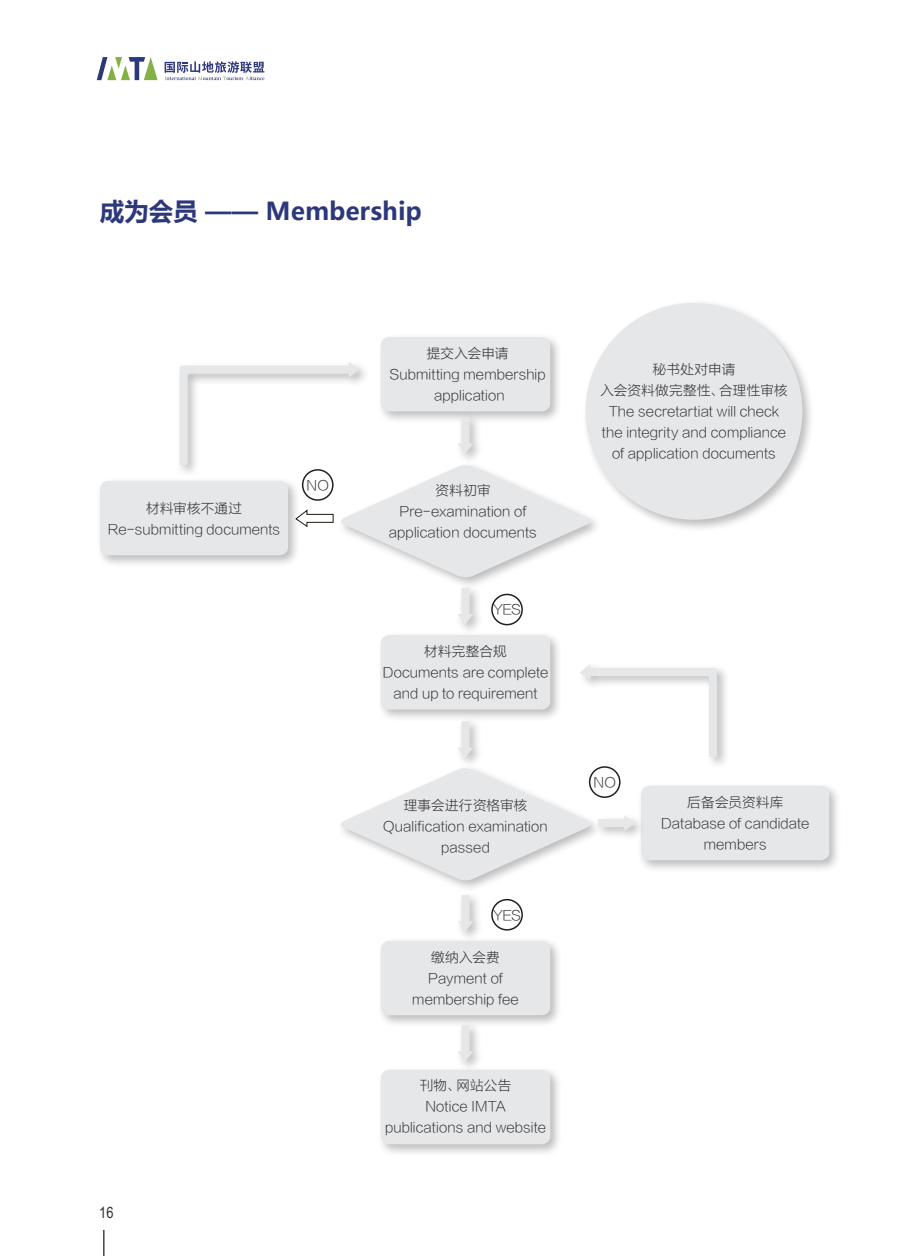
<style>
.page{position:relative;width:918px;height:1256px;background:#fff}
.page>*{position:absolute;margin:0;border:0;box-sizing:border-box;transform-origin:0 0}
.t1{font:700 24.5px "Microsoft Ya Hei";color:#2d377b}
.t2{font:15.75px "Arial Narrow";color:#312f30}
.t3{font:13.47px/21px "FZLTXHK GBK1 0";letter-spacing:.015em;color:#312f30;text-align:center}
</style>
<div class="page">
<svg style="left:97px;top:57px;width:61px;height:23px"></svg>
<svg style="left:165px;top:61px;width:99px;height:19px"></svg>
<svg style="left:103px;top:1229px;width:1px;height:26px"></svg>
<div style="left:377px;top:333px;width:186px;height:91px;background:#231f20;opacity:.3"></div>
<div style="left:381px;top:337px;width:169px;height:74px;background:#e6e7e9;border-radius:9px"></div>
<div style="left:96px;top:477px;width:205px;height:90px;background:#231f20;opacity:.3"></div>
<div style="left:100px;top:480px;width:188px;height:75px;background:#e6e7e9;border-radius:9px"></div>
<div style="left:377px;top:631px;width:186px;height:90px;background:#231f20;opacity:.3"></div>
<div style="left:381px;top:635px;width:169px;height:74px;background:#e6e7e9;border-radius:9px"></div>
<div style="left:377px;top:936px;width:186px;height:91px;background:#231f20;opacity:.3"></div>
<div style="left:381px;top:940px;width:169px;height:74px;background:#e6e7e9;border-radius:9px"></div>
<div style="left:377px;top:1065px;width:186px;height:91px;background:#231f20;opacity:.3"></div>
<div style="left:381px;top:1069px;width:169px;height:74px;background:#e6e7e9;border-radius:9px"></div>
<div style="left:582px;top:299px;width:233px;height:233px;background:#231f20;opacity:.3"></div>
<div style="left:585px;top:303px;width:217px;height:216px;background:#e6e7e9;border-radius:50%"></div>
<div style="left:576px;top:661px;width:153px;height:108px;background:#231f20;opacity:.3"></div>
<svg style="left:579px;top:664px;width:138px;height:92px"></svg>
<div style="left:176px;top:358px;width:195px;height:119px;background:#231f20;opacity:.3"></div>
<div style="left:594px;top:811px;width:52px;height:31px;background:#231f20;opacity:.3"></div>
<svg style="left:341px;top:766px;width:294px;height:116px"></svg>
<svg style="left:180px;top:361px;width:414px;height:218px"></svg>
<div style="left:454px;top:584px;width:30px;height:52px;background:#231f20;opacity:.3"></div>
<svg style="left:457px;top:587px;width:16px;height:37px"></svg>
<div style="left:454px;top:717px;width:30px;height:52px;background:#231f20;opacity:.3"></div>
<svg style="left:457px;top:721px;width:16px;height:37px"></svg>
<div style="left:454px;top:890px;width:30px;height:53px;background:#231f20;opacity:.3"></div>
<svg style="left:457px;top:894px;width:16px;height:37px"></svg>
<div style="left:454px;top:1020px;width:30px;height:53px;background:#231f20;opacity:.3"></div>
<svg style="left:457px;top:1024px;width:16px;height:37px"></svg>
<div style="left:589px;top:766px;width:31px;height:31px;border:1px solid #231f20;border-radius:50%"></div>
<div style="left:302px;top:469px;width:31px;height:31px;border:1px solid #231f20;border-radius:50%"></div>
<div style="left:491px;top:898px;width:32px;height:32px;border:1px solid #231f20;border-radius:50%"></div>
<div style="left:491px;top:593px;width:32px;height:32px;border:1px solid #231f20;border-radius:50%"></div>
<div style="left:637px;top:781px;width:205px;height:91px;background:#231f20;opacity:.3"></div>
<div style="left:641px;top:785px;width:188px;height:75px;background:#e6e7e9;border-radius:9px"></div>
<h1 class="t1" style="left:100px;top:194px;width:323px">成为会员 —— Membership</h1>
<p class="t3" style="left:108px;top:497px;width:174px">材料审核不通过<br>Re-submitting documents</p>
<p class="t3" style="left:306px;top:475px;width:24px">NO</p>
<p class="t2" style="left:99px;top:1202px;width:16px">16</p>
<p class="t3" style="left:389px;top:343px;width:158px">提交入会申请<br>Submitting membership application</p>
<p class="t3" style="left:389px;top:480px;width:149px">资料初审<br>Pre-examination of application documents</p>
<p class="t3" style="left:493px;top:599px;width:29px">YES</p>
<p class="t3" style="left:383px;top:641px;width:167px">材料完整合规<br>Documents are complete and up to requirement</p>
<p class="t3" style="left:383px;top:794px;width:166px">理事会进行资格审核<br>Qualification examination passed</p>
<p class="t3" style="left:493px;top:904px;width:29px">YES</p>
<p class="t3" style="left:412px;top:946px;width:108px">缴纳入会费<br>Payment of membership fee</p>
<p class="t3" style="left:385px;top:1074px;width:162px">刊物、网站公告<br>Notice IMTA publications and website</p>
<p class="t3" style="left:600px;top:359px;width:189px">秘书处对申请<br>入会资料做完整性、合理性审核<br>The secretartiat will check the integrity and compliance of application documents</p>
<p class="t3" style="left:593px;top:772px;width:24px">NO</p>
<p class="t3" style="left:661px;top:791px;width:150px">后备会员资料库<br>Database of candidate members</p>
</div>
